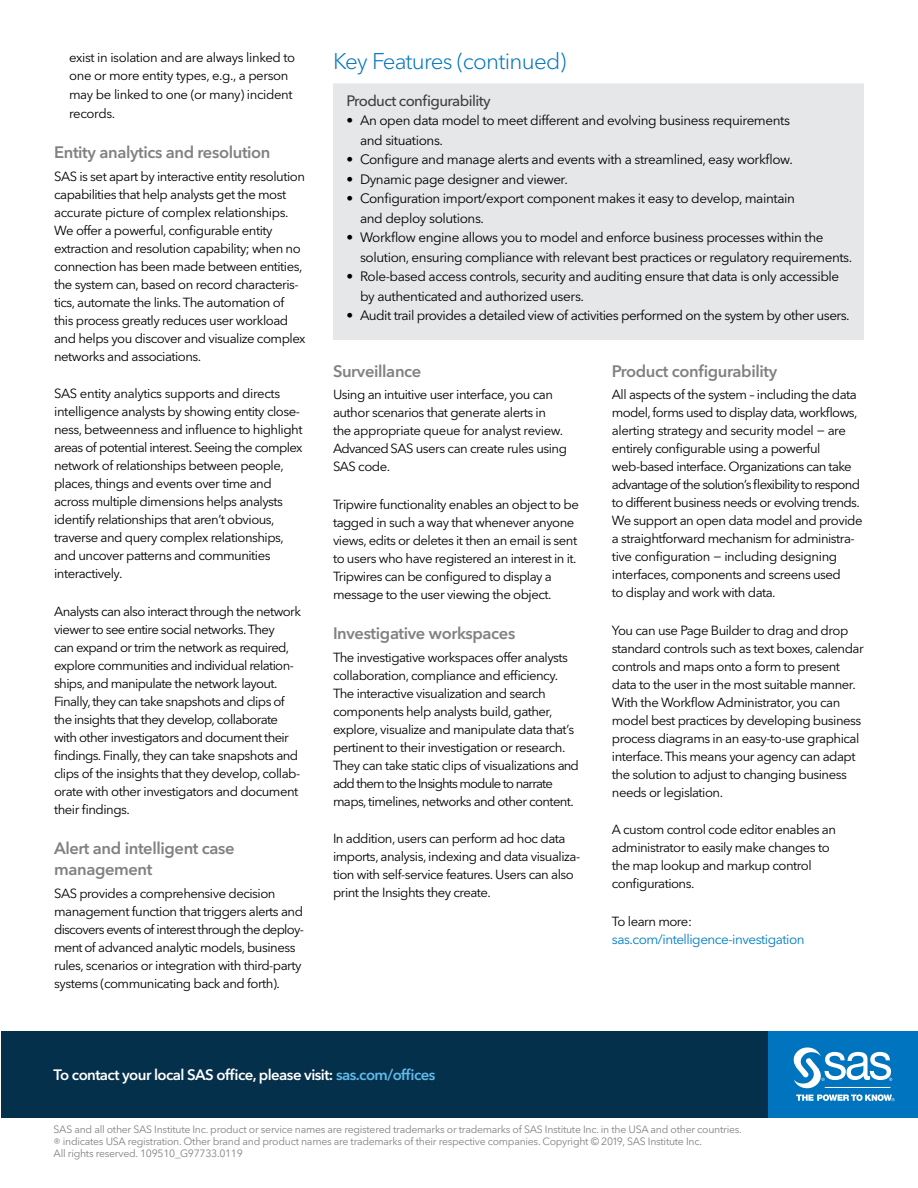
<style>
.page{position:relative;width:918px;height:1188px;background:#fff}
.page>*{position:absolute;margin:0;border:0;box-sizing:border-box;transform-origin:0 0}
.t1{font:300 22.5px "Avenir Next W1 G";letter-spacing:-.035em;color:#0074be}
.t2{font:600 16.5px/21px "Avenir Next W1 G";letter-spacing:-.02em;color:#828181}
.t3{font:600 15px "Avenir Next W1 G";letter-spacing:-.04em;color:#fff}
.t4{font:500 15px "Avenir Next W1 G";letter-spacing:-.04em;color:#414042}
.t5{font:13.5px/19.5px "Avenir Next W1 G";letter-spacing:-.03em;color:#000}
.t6{font:13.5px "Avenir Next W1 G";letter-spacing:-.035em;color:#007dc3}
.t7{font:13.2px/18px "Avenir Next W1 G";letter-spacing:-.04em;color:#000}
.t8{font:10.5px/12px "Avenir Next W1 G";letter-spacing:-.025em;color:#808285}
.s1{color:#62bae9}
.s2{font-size:12px}
</style>
<div class="page">
<div style="left:333px;top:82px;width:531px;height:258px;background:#e6e7e8"></div>
<div style="left:333px;top:70px;width:531px;height:13px;background:#fff"></div>
<div style="left:1px;top:1031px;width:771px;height:87px;background:#04304b"></div>
<div style="left:768px;top:1031px;width:150px;height:87px;background:#0074be"></div>
<svg style="left:793px;top:1047px;width:102px;height:54px"></svg>
<hr style="left:825px;top:1087px;width:65px;height:1px;background:#fff">
<p class="t7" style="left:69px;top:48px;width:228px;line-height:18.8px">exist in isolation and are always linked to one or more entity types, e.g., a person may be linked to one (or many) incident records.</p>
<p class="t2" style="left:54px;top:142px;width:218px">Entity analytics and resolution</p>
<p class="t7" style="left:54px;top:167px;width:253px">SAS is set apart by interactive entity resolution capabilities that help analysts get the most accurate picture of complex relationships.<br>We offer a powerful, configurable entity extraction and resolution capability; when no connection has been made between entities, the system can, based on record characteris&shy;tics, automate the links. The automation of this process greatly reduces user workload and helps you discover and visualize complex networks and associations.</p>
<p class="t7" style="left:54px;top:385px;width:250px">SAS entity analytics supports and directs intelligence analysts by showing entity close&shy;ness, betweenness and influence to highlight areas of potential interest. Seeing the complex network of relationships between people, places, things and events over time and across multiple dimensions helps analysts identify relationships that aren’t obvious, traverse and query complex relationships, and uncover patterns and communities interactively.</p>
<p class="t7" style="left:54px;top:602px;width:248px">Analysts can also interact through the network viewer to see entire social networks. They<br>can expand or trim the network as required, explore communities and individual relation&shy;ships, and manipulate the network layout.<br>Finally, they can take snapshots and clips of the insights that they develop, collaborate with other investigators and document their findings. Finally, they can take snapshots and clips of the insights that they develop, collab&shy;orate with other investigators and document their findings.</p>
<p class="t2" style="left:54px;top:838px;width:182px">Alert and intelligent case management</p>
<p class="t7" style="left:54px;top:884px;width:251px">SAS provides a comprehensive decision management function that triggers alerts and discovers events of interest through the deploy&shy;ment of advanced analytic models, business rules, scenarios or integration with third-party systems (communicating back and forth).</p>
<h1 class="t1" style="left:333px;top:47px;width:235px">Key Features (continued)</h1>
<p class="t4" style="left:346px;top:92px;width:146px">Product configurability</p>
<p class="t5" style="left:360px;top:111px;width:432px;text-indent:-14px">• An open data model to meet different and evolving business requirements and situations.</p>
<p class="t5" style="left:346px;top:150px;width:448px">• Configure and manage alerts and events with a streamlined, easy workflow.</p>
<p class="t5" style="left:346px;top:169px;width:223px">• Dynamic page designer and viewer.</p>
<p class="t5" style="left:360px;top:189px;width:436px;text-indent:-14px">• Configuration import/export component makes it easy to develop, maintain and deploy solutions.</p>
<p class="t5" style="left:360px;top:228px;width:494px;text-indent:-14px">• Workflow engine allows you to model and enforce business processes within the solution, ensuring compliance with relevant best practices or regulatory requirements.</p>
<p class="t5" style="left:360px;top:267px;width:481px;text-indent:-14px">• Role-based access controls, security and auditing ensure that data is only accessible by authenticated and authorized users.</p>
<p class="t5" style="left:346px;top:306px;width:505px">• Audit trail provides a detailed view of activities performed on the system by other users.</p>
<p class="t2" style="left:333px;top:361px;width:90px">Surveillance</p>
<p class="t7" style="left:333px;top:386px;width:236px">Using an intuitive user interface, you can author scenarios that generate alerts in the appropriate queue for analyst review.<br>Advanced SAS users can create rules using SAS code.</p>
<p class="t7" style="left:333px;top:495px;width:247px">Tripwire functionality enables an object to be tagged in such a way that whenever anyone views, edits or deletes it then an email is sent to users who have registered an interest in it.<br>Tripwires can be configured to display a message to the user viewing the object.</p>
<p class="t2" style="left:333px;top:623px;width:184px">Investigative workspaces</p>
<p class="t7" style="left:333px;top:648px;width:247px">The investigative workspaces offer analysts collaboration, compliance and efficiency.<br>The interactive visualization and search components help analysts build, gather, explore, visualize and manipulate data that’s pertinent to their investigation or research.<br>They can take static clips of visualizations and add them to the Insights module to narrate maps, timelines, networks and other content.</p>
<p class="t7" style="left:333px;top:830px;width:249px">In addition, users can perform ad hoc data imports, analysis, indexing and data visualiza&shy;tion with self-service features. Users can also print the Insights they create.</p>
<p class="t2" style="left:612px;top:361px;width:167px">Product configurability</p>
<p class="t7" style="left:612px;top:386px;width:252px">All aspects of the system – including the data model, forms used to display data, workflows, alerting strategy and security model − are entirely configurable using a powerful web-based interface. Organizations can take advantage of the solution’s flexibility to respond to different business needs or evolving trends.<br>We support an open data model and provide a straightforward mechanism for administra&shy;tive configuration − including designing interfaces, components and screens used<br>to display and work with data.</p>
<p class="t7" style="left:612px;top:621px;width:253px">You can use Page Builder to drag and drop standard controls such as text boxes, calendar controls and maps onto a form to present data to the user in the most suitable manner.<br>With the Workflow Administrator, you can model best practices by developing business process diagrams in an easy-to-use graphical interface. This means your agency can adapt the solution to adjust to changing business needs or legislation.</p>
<p class="t7" style="left:612px;top:821px;width:226px">A custom control code editor enables an administrator to easily make changes to the map lookup and markup control configurations.</p>
<p class="t7" style="left:612px;top:912px;width:82px">To learn more:</p>
<p class="t6" style="left:612px;top:931px;width:194px">sas.com/intelligence-investigation</p>
<p class="t3" style="left:54px;top:1066px;width:383px">To contact your local SAS office, please visit: <span class="s1">sas.com/offices</span></p>
<p class="t8" style="left:54px;top:1124px;width:690px">SAS and all other SAS Institute Inc. product or service names are registered trademarks or trademarks of SAS Institute Inc. in the USA and other countries. <span class="s2">®</span> indicates USA registration. Other brand and product names are trademarks of their respective companies. Copyright © 2019, SAS Institute Inc.<br>All rights reserved. 109510_G97733.0119</p>
</div>
